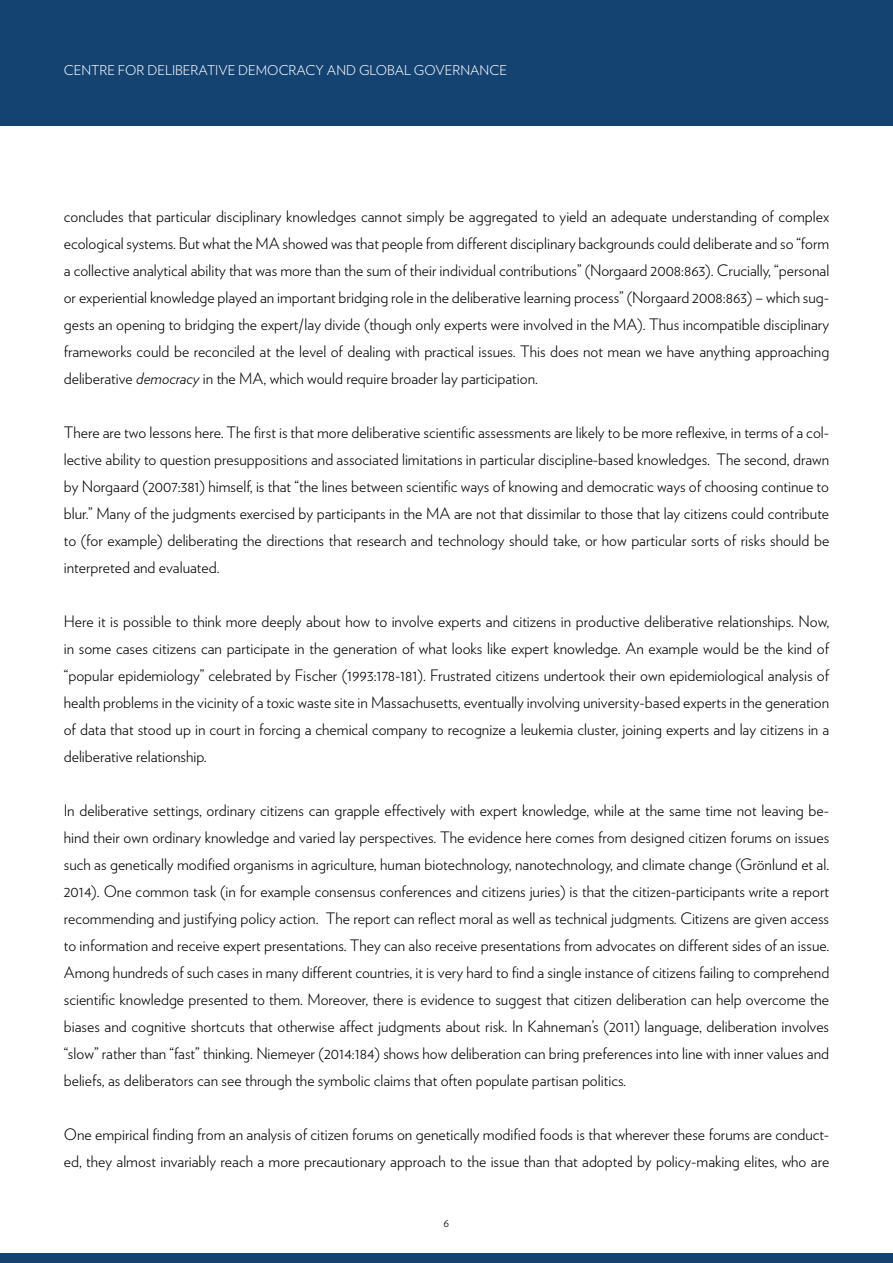
<style>
.page{position:relative;width:893px;height:1263px;background:#fff}
.page>*{position:absolute;margin:0;border:0;box-sizing:border-box;transform-origin:0 0}
.CONTENT{font:300 15.75px/27px "Verlag";color:#000;text-align:justify}
.t1{font:300 13.5px "Verlag";color:#fff}
.t2{font:300 12px "Verlag";color:#000}
.s1{font-style:italic}
</style>
<div class="page">
<div style="left:0;top:0;width:893px;height:125px;background:#144372"></div>
<div style="left:0;top:1254px;width:893px;height:9px;background:#144372"></div>
<p class="t1" style="left:64px;top:60px;width:445px">CENTRE FOR DELIBERATIVE DEMOCRACY AND GLOBAL GOVERNANCE</p>
<p class="CONTENT" style="left:64px;top:201px;width:767px">concludes that particular disciplinary knowledges cannot simply be aggregated to yield an adequate understanding of complex ecological systems. But what the MA showed was that people from different disciplinary backgrounds could deliberate and so “form a collective analytical ability that was more than the sum of their individual contributions” (Norgaard 2008:863). Crucially, “personal or experiential knowledge played an important bridging role in the deliberative learning process” (Norgaard 2008:863) – which sug&shy;gests an opening to bridging the expert/lay divide (though only experts were involved in the MA). Thus incompatible disciplinary frameworks could be reconciled at the level of dealing with practical issues. This does not mean we have anything approaching deliberative <span class="s1">democracy</span> in the MA, which would require broader lay participation.</p>
<p class="CONTENT" style="left:64px;top:417px;width:767px">There are two lessons here. The first is that more deliberative scientific assessments are likely to be more reflexive, in terms of a col&shy;lective ability to question presuppositions and associated limitations in particular discipline-based knowledges. The second, drawn by Norgaard (2007:381) himself, is that “the lines between scientific ways of knowing and democratic ways of choosing continue to blur.” Many of the judgments exercised by participants in the MA are not that dissimilar to those that lay citizens could contribute to (for example) deliberating the directions that research and technology should take, or how particular sorts of risks should be interpreted and evaluated.</p>
<p class="CONTENT" style="left:64px;top:606px;width:767px">Here it is possible to think more deeply about how to involve experts and citizens in productive deliberative relationships. Now, in some cases citizens can participate in the generation of what looks like expert knowledge. An example would be the kind of “popular epidemiology” celebrated by Fischer (1993:178-181). Frustrated citizens undertook their own epidemiological analysis of health problems in the vicinity of a toxic waste site in Massachusetts, eventually involving university-based experts in the generation of data that stood up in court in forcing a chemical company to recognize a leukemia cluster, joining experts and lay citizens in a deliberative relationship.</p>
<p class="CONTENT" style="left:64px;top:795px;width:767px">In deliberative settings, ordinary citizens can grapple effectively with expert knowledge, while at the same time not leaving be&shy;hind their own ordinary knowledge and varied lay perspectives. The evidence here comes from designed citizen forums on issues such as genetically modified organisms in agriculture, human biotechnology, nanotechnology, and climate change (Grönlund et al.<br>2014). One common task (in for example consensus conferences and citizens juries) is that the citizen-participants write a report recommending and justifying policy action. The report can reflect moral as well as technical judgments. Citizens are given access to information and receive expert presentations. They can also receive presentations from advocates on different sides of an issue.<br>Among hundreds of such cases in many different countries, it is very hard to find a single instance of citizens failing to comprehend scientific knowledge presented to them. Moreover, there is evidence to suggest that citizen deliberation can help overcome the biases and cognitive shortcuts that otherwise affect judgments about risk. In Kahneman’s (2011) language, deliberation involves “slow” rather than “fast” thinking. Niemeyer (2014:184) shows how deliberation can bring preferences into line with inner values and beliefs, as deliberators can see through the symbolic claims that often populate partisan politics.</p>
<p class="CONTENT" style="left:64px;top:1119px;width:767px">One empirical finding from an analysis of citizen forums on genetically modified foods is that wherever these forums are conduct&shy;ed, they almost invariably reach a more precautionary approach to the issue than that adopted by policy-making elites, who are</p>
<p class="t2" style="left:444px;top:1213px;width:7px">6</p>
</div>
